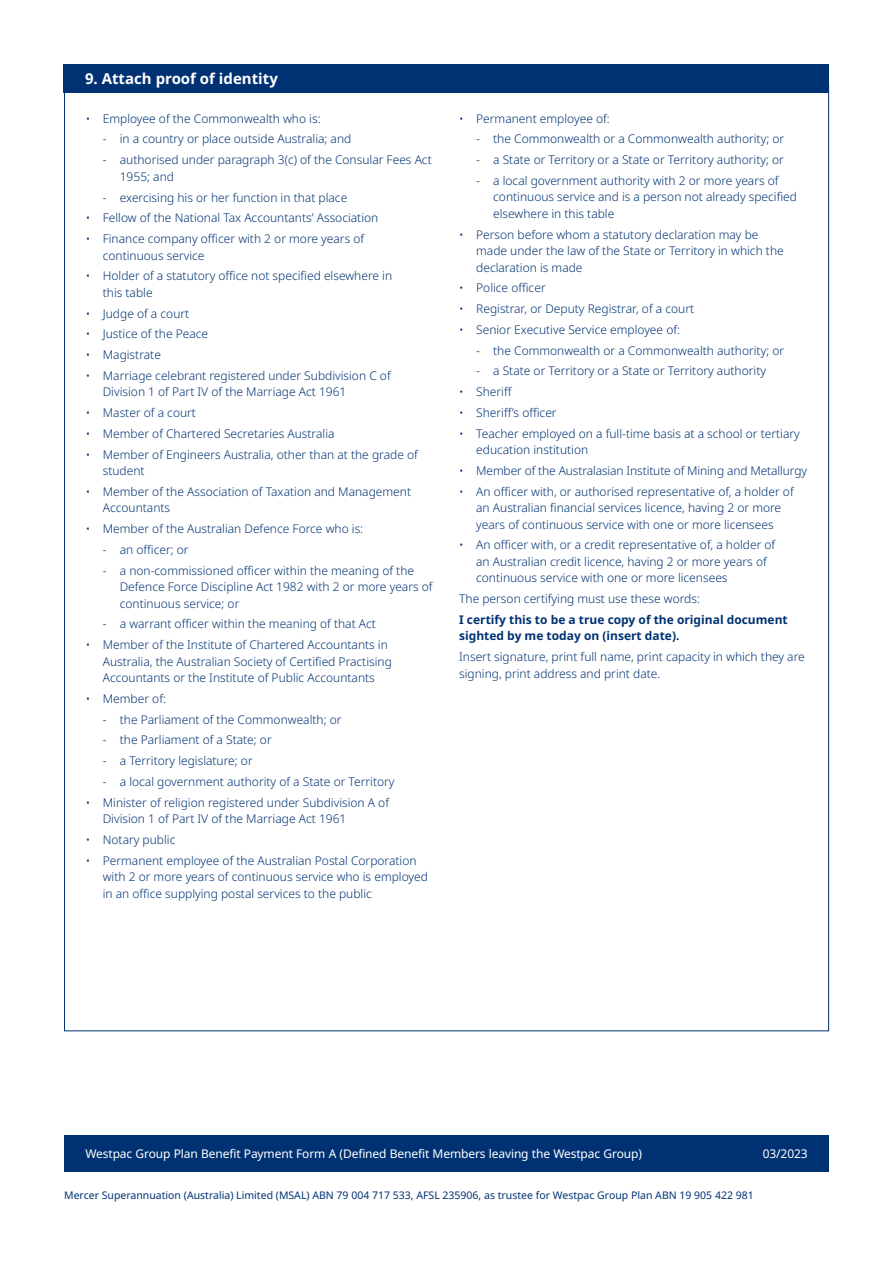
<style>
.page{position:relative;width:893px;height:1263px;background:#fff}
.page>*{position:absolute;margin:0;border:0;box-sizing:border-box;transform-origin:0 0}
.t1{font:700 15px "Noto Sans";color:#fff}
.t2{font:300 12px/16.5px "Noto Sans";color:#003273}
.t3{font:12px "Noto Sans";letter-spacing:-.01em;color:#fff}
.t4{font:700 12px/16.5px "Noto Sans";color:#003273}
.t5{font:10.5px "Noto Sans";color:#003273}
</style>
<div class="page">
<div style="left:64px;top:64px;width:765px;height:29px;background:#003273"></div>
<div style="left:64px;top:1136px;width:638px;height:36px;background:#003273"></div>
<div style="left:654px;top:1136px;width:175px;height:36px;background:#003273"></div>
<p class="t1" style="left:85px;top:68px;width:194px">9. Attach proof of identity</p>
<p class="t2" style="left:86px;top:110px;width:236px">• Employee of the Commonwealth who is:</p>
<p class="t2" style="left:103px;top:131px;width:250px">- in a country or place outside Australia; and</p>
<p class="t2" style="left:120px;top:152px;width:313px;text-indent:-17px">- authorised under paragraph 3(c) of the Consular Fees Act<br>1955; and</p>
<p class="t2" style="left:103px;top:189px;width:246px">- exercising his or her function in that place</p>
<p class="t2" style="left:86px;top:210px;width:294px">• Fellow of the National Tax Accountants’ Association</p>
<p class="t2" style="left:103px;top:231px;width:263px;text-indent:-17px">• Finance company officer with 2 or more years of continuous service</p>
<p class="t2" style="left:103px;top:268px;width:291px;text-indent:-17px">• Holder of a statutory office not specified elsewhere in this table</p>
<p class="t2" style="left:86px;top:305px;width:105px">• Judge of a court</p>
<p class="t2" style="left:86px;top:326px;width:124px">• Justice of the Peace</p>
<p class="t2" style="left:86px;top:347px;width:77px">• Magistrate</p>
<p class="t2" style="left:103px;top:367px;width:289px;text-indent:-17px">• Marriage celebrant registered under Subdivision C of<br>Division 1 of Part IV of the Marriage Act 1961</p>
<p class="t2" style="left:86px;top:405px;width:112px">• Master of a court</p>
<p class="t2" style="left:86px;top:425px;width:250px">• Member of Chartered Secretaries Australia</p>
<p class="t2" style="left:103px;top:446px;width:317px;text-indent:-17px">• Member of Engineers Australia, other than at the grade of student</p>
<p class="t2" style="left:103px;top:483px;width:310px;text-indent:-17px">• Member of the Association of Taxation and Management<br>Accountants</p>
<p class="t2" style="left:86px;top:521px;width:279px">• Member of the Australian Defence Force who is:</p>
<p class="t2" style="left:103px;top:541px;width:87px">- an officer; or</p>
<p class="t2" style="left:120px;top:562px;width:314px;text-indent:-17px">- a non-commissioned officer within the meaning of the<br>Defence Force Discipline Act 1982 with 2 or more years of continuous service; or</p>
<p class="t2" style="left:103px;top:616px;width:275px">- a warrant officer within the meaning of that Act</p>
<p class="t2" style="left:103px;top:637px;width:291px;text-indent:-17px">• Member of the Institute of Chartered Accountants in<br>Australia, the Australian Society of Certified Practising<br>Accountants or the Institute of Public Accountants</p>
<p class="t2" style="left:86px;top:690px;width:82px">• Member of:</p>
<p class="t2" style="left:103px;top:711px;width:240px">- the Parliament of the Commonwealth; or</p>
<p class="t2" style="left:103px;top:732px;width:170px">- the Parliament of a State; or</p>
<p class="t2" style="left:103px;top:753px;width:151px">- a Territory legislature; or</p>
<p class="t2" style="left:103px;top:773px;width:293px">- a local government authority of a State or Territory</p>
<p class="t2" style="left:103px;top:794px;width:288px;text-indent:-17px">• Minister of religion registered under Subdivision A of<br>Division 1 of Part IV of the Marriage Act 1961</p>
<p class="t2" style="left:86px;top:831px;width:91px">• Notary public</p>
<p class="t2" style="left:103px;top:852px;width:327px;text-indent:-17px">• Permanent employee of the Australian Postal Corporation with 2 or more years of continuous service who is employed in an office supplying postal services to the public</p>
<p class="t2" style="left:459px;top:110px;width:152px">• Permanent employee of:</p>
<p class="t2" style="left:476px;top:131px;width:309px">- the Commonwealth or a Commonwealth authority; or</p>
<p class="t2" style="left:476px;top:152px;width:309px">- a State or Territory or a State or Territory authority; or</p>
<p class="t2" style="left:493px;top:173px;width:305px;text-indent:-17px">- a local government authority with 2 or more years of continuous service and is a person not already specified elsewhere in this table</p>
<p class="t2" style="left:476px;top:226px;width:309px;text-indent:-17px">• Person before whom a statutory declaration may be made under the law of the State or Territory in which the declaration is made</p>
<p class="t2" style="left:459px;top:280px;width:88px">• Police officer</p>
<p class="t2" style="left:459px;top:301px;width:236px">• Registrar, or Deputy Registrar, of a court</p>
<p class="t2" style="left:459px;top:322px;width:222px">• Senior Executive Service employee of:</p>
<p class="t2" style="left:476px;top:342px;width:309px">- the Commonwealth or a Commonwealth authority; or</p>
<p class="t2" style="left:476px;top:363px;width:291px">- a State or Territory or a State or Territory authority</p>
<p class="t2" style="left:459px;top:384px;width:54px">• Sheriff</p>
<p class="t2" style="left:459px;top:405px;width:99px">• Sheriff’s officer</p>
<p class="t2" style="left:476px;top:425px;width:325px;text-indent:-17px">• Teacher employed on a full-time basis at a school or tertiary education institution</p>
<p class="t2" style="left:459px;top:463px;width:349px">• Member of the Australasian Institute of Mining and Metallurgy</p>
<p class="t2" style="left:459px;top:483px;width:336px;text-align:center">• An officer with, or authorised representative of, a holder of an Australian financial services licence, having 2 or more years of continuous service with one or more licensees</p>
<p class="t2" style="left:476px;top:537px;width:301px;text-indent:-17px">• An officer with, or a credit representative of, a holder of an Australian credit licence, having 2 or more years of continuous service with one or more licensees</p>
<p class="t2" style="left:459px;top:591px;width:242px">The person certifying must use these words:</p>
<p class="t4" style="left:459px;top:612px;width:330px">I certify this to be a true copy of the original document sighted by me today on (insert date).</p>
<p class="t2" style="left:459px;top:649px;width:347px">Insert signature, print full name, print capacity in which they are signing, print address and print date.</p>
<p class="t3" style="left:85px;top:1145px;width:558px">Westpac Group Plan Benefit Payment Form A (Defined Benefit Members leaving the Westpac Group)</p>
<p class="t3" style="left:763px;top:1145px;width:46px">03/2023</p>
<p class="t5" style="left:64px;top:1188px;width:691px">Mercer Superannuation (Australia) Limited (MSAL) ABN 79 004 717 533, AFSL 235906, as trustee for Westpac Group Plan ABN 19 905 422 981</p>
</div>
